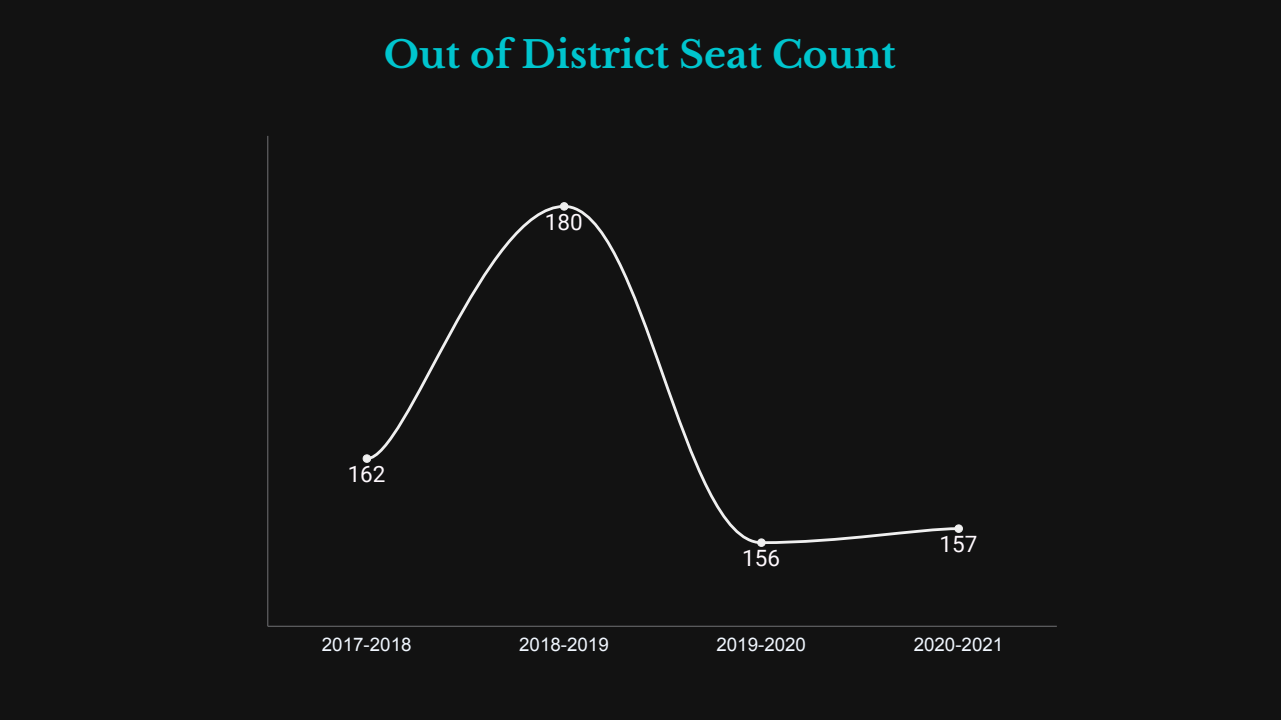
<style>
.page{position:relative;width:1281px;height:720px;background:#fff}
.page>*{position:absolute;margin:0;border:0;box-sizing:border-box;transform-origin:0 0}
.t1{font:700 37.5px "Libre Baskerville";color:#00c5ce}
.t2{font:22.5px "Roboto";color:#fff9fe}
.t3{font:18.75px "Arial";color:#f1f7ff}
</style>
<div class="page">
<div style="left:0;top:0;width:1280px;height:719px;background:#121212"></div>
<svg style="left:372px;top:205px;width:581px;height:339px"></svg>
<svg style="left:362px;top:454px;width:10px;height:9px"></svg>
<svg style="left:559px;top:202px;width:10px;height:9px"></svg>
<svg style="left:756px;top:538px;width:10px;height:9px"></svg>
<svg style="left:953px;top:524px;width:10px;height:9px"></svg>
<hr style="left:267px;top:136px;width:1px;height:490px;background:#717274">
<hr style="left:268px;top:626px;width:788px;height:1px;background:#717274">
<h1 class="t1" style="left:384px;top:31px;width:513px">Out of District Seat Count</h1>
<p class="t2" style="left:347px;top:459px;width:39px">162</p>
<p class="t2" style="left:545px;top:206px;width:39px">180</p>
<p class="t2" style="left:742px;top:543px;width:39px">156</p>
<p class="t2" style="left:939px;top:529px;width:39px">157</p>
<p class="t3" style="left:322px;top:632px;width:91px">2017-2018</p>
<p class="t3" style="left:519px;top:632px;width:91px">2018-2019</p>
<p class="t3" style="left:716px;top:632px;width:91px">2019-2020</p>
<p class="t3" style="left:913px;top:632px;width:91px">2020-2021</p>
</div>
